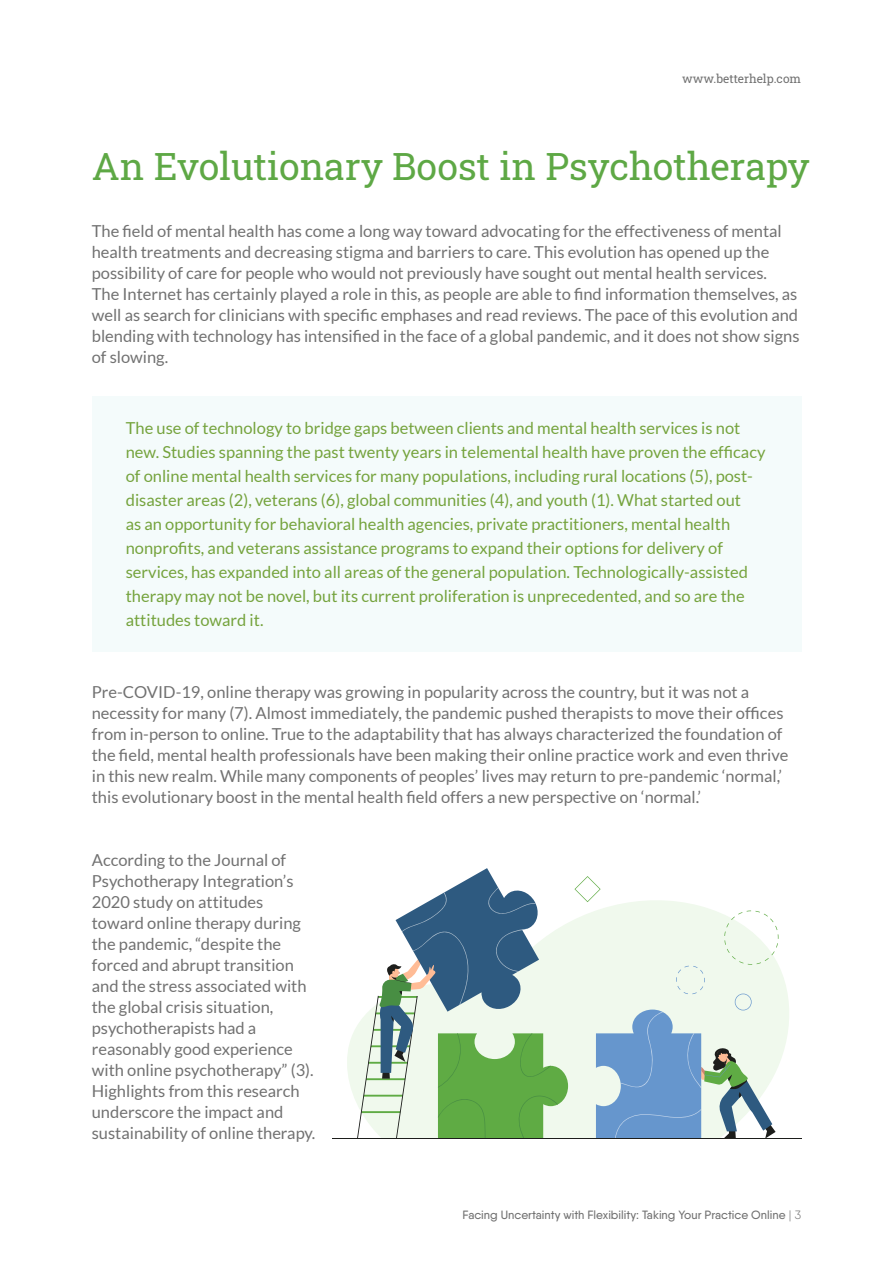
<style>
.page{position:relative;width:893px;height:1263px;background:#fff}
.page>*{position:absolute;margin:0;border:0;box-sizing:border-box;transform-origin:0 0}
.t1{font:37.5px "Roboto Slab";color:#5ea845}
.t2{font:16.5px/21px "Lato";color:#717171}
.t3{font:16.5px/24px "Lato";color:#75a33d}
.t4{font:500 12px "Qanelas Soft";color:#717171}
.t5{font:12px "Roboto Slab";color:#717171}
.s1{font-weight:300}
</style>
<div class="page">
<div style="left:92px;top:396px;width:709px;height:256px;background:#f4fbfb"></div>
<svg style="left:347px;top:900px;width:442px;height:238px;fill:#f0f9ed"></svg>
<svg style="left:574px;top:876px;width:27px;height:26px"></svg>
<svg style="left:596px;top:910px;width:182px;height:228px;background:#c2d7dd"></svg>
<svg style="left:357px;top:868px;width:211px;height:270px"></svg>
<hr style="left:333px;top:1138px;width:468px;height:1px;background:#1d1e1c">
<p class="t5" style="left:682px;top:71px;width:121px">www.betterhelp.com</p>
<p class="t1" style="left:92px;top:140px;width:719px">An Evolutionary Boost in Psychotherapy</p>
<p class="t2" style="left:92px;top:221px;width:709px">The field of mental health has come a long way toward advocating for the effectiveness of mental health treatments and decreasing stigma and barriers to care. This evolution has opened up the possibility of care for people who would not previously have sought out mental health services.<br>The Internet has certainly played a role in this, as people are able to find information themselves, as well as search for clinicians with specific emphases and read reviews. The pace of this evolution and blending with technology has intensified in the face of a global pandemic, and it does not show signs of slowing.</p>
<p class="t3" style="left:126px;top:416px;width:641px">The use of technology to bridge gaps between clients and mental health services is not new. Studies spanning the past twenty years in telemental health have proven the efficacy of online mental health services for many populations, including rural locations (5), post&shy;disaster areas (2), veterans (6), global communities (4), and youth (1). What started out<br>as an opportunity for behavioral health agencies, private practitioners, mental health nonprofits, and veterans assistance programs to expand their options for delivery of services, has expanded into all areas of the general population. Technologically-assisted therapy may not be novel, but its current proliferation is unprecedented, and so are the attitudes toward it.</p>
<p class="t2" style="left:92px;top:681px;width:698px">Pre-COVID-19, online therapy was growing in popularity across the country, but it was not a necessity for many (7). Almost immediately, the pandemic pushed therapists to move their offices from in-person to online. True to the adaptability that has always characterized the foundation of the field, mental health professionals have been making their online practice work and even thrive in this new realm. While many components of peoples’ lives may return to pre-pandemic ‘normal,’ this evolutionary boost in the mental health field offers a new perspective on ‘normal.’</p>
<p class="t2" style="left:92px;top:849px;width:225px">According to the Journal of<br>Psychotherapy Integration’s<br>2020 study on attitudes toward online therapy during the pandemic, “despite the forced and abrupt transition and the stress associated with the global crisis situation, psychotherapists had a reasonably good experience with online psychotherapy” (3).<br>Highlights from this research underscore the impact and sustainability of online therapy.</p>
<p class="t4" style="left:462px;top:1208px;width:340px">Facing Uncertainty with Flexibility: Taking Your Practice Online <span class="s1">| 3</span></p>
</div>
